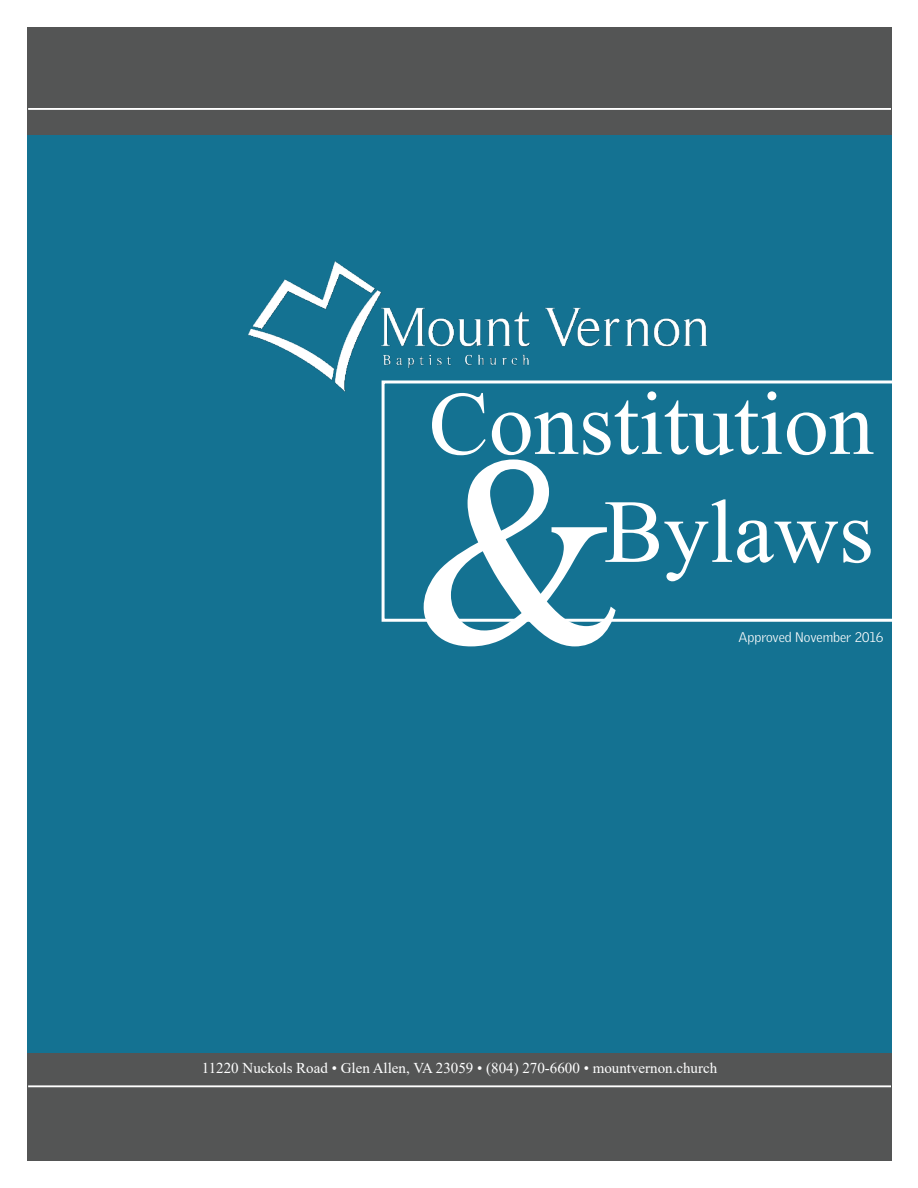
<style>
.page{position:relative;width:918px;height:1188px;background:#fff}
.page>*{position:absolute;margin:0;border:0;box-sizing:border-box;transform-origin:0 0}
.t1{font:270px "Times New Roman";color:#fff}
.t2{font:90px "Times New Roman";color:#fff}
.t3{font:15px "Times New Roman";color:#fff}
.t4{font:300 13.5px "Griffith Gothic";color:#fff}
</style>
<div class="page">
<div style="left:27px;top:108px;width:864px;height:945px;background:#147292"></div>
<div style="left:27px;top:27px;width:864px;height:108px;background:#545555"></div>
<svg style="left:382px;top:380px;width:510px;height:242px"></svg>
<img style="left:248px;top:261px;width:459px;height:131px">
<div style="left:27px;top:1053px;width:864px;height:108px;background:#545555"></div>
<hr style="left:28px;top:1085px;width:863px;height:2px;background:#fff">
<hr style="left:28px;top:108px;width:863px;height:2px;background:#fff">
<h2 class="t2" style="left:429px;top:391px;width:447px">Constitution</h2>
<h1 class="t1" style="left:414px;top:455px;width:212px">&amp;</h1>
<h2 class="t2" style="left:604px;top:499px;width:271px">Bylaws</h2>
<p class="t4" style="left:739px;top:631px;width:146px">Approved November 2016</p>
<p class="t3" style="left:202px;top:1062px;width:517px">11220 Nuckols Road • Glen Allen, VA 23059 • (804) 270-6600 • mountvernon.church</p>
</div>
